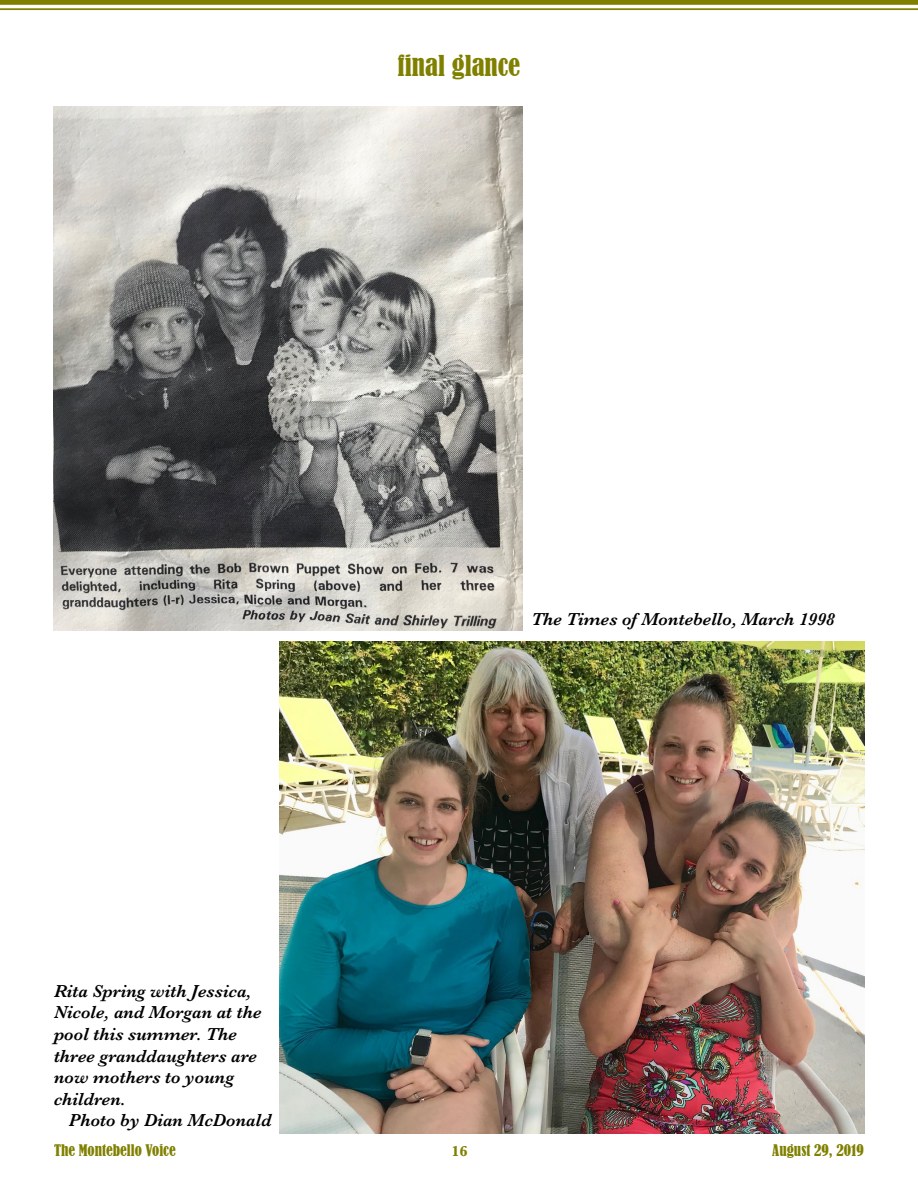
<style>
.page{position:relative;width:918px;height:1188px;background:#fff}
.page>*{position:absolute;margin:0;border:0;box-sizing:border-box;transform-origin:0 0}
.t1{font:condensed 27px "Bernard";color:#808000}
.t2{font:italic 600 18px/21.6px "Baskerville";color:#000}
.t3{font:condensed 15px "Bernard";color:#808000}
.t4{font:700 15px "Baskerville";color:#808000}
</style>
<div class="page">
<div style="left:0;top:0;width:918px;height:5px;background:#808000"></div>
<hr style="left:0;top:8px;width:918px;height:2px;background:#808000">
<img style="left:54px;top:107px;width:469px;height:524px">
<img style="left:280px;top:642px;width:584px;height:492px">
<h1 class="t1" style="left:398px;top:50px;width:124px">final glance</h1>
<p class="t2" style="left:54px;top:980px;width:209px">Rita Spring with Jessica,<br>Nicole, and Morgan at the pool this summer. The three granddaughters are now mothers to young children.</p>
<p class="t2" style="left:69px;top:1110px;width:205px">Photo by Dian McDonald</p>
<p class="t2" style="left:531px;top:608px;width:305px">The Times of Montebello, March 1998</p>
<p class="t3" style="left:54px;top:1141px;width:123px">The Montebello Voice</p>
<p class="t4" style="left:452px;top:1140px;width:18px">16</p>
<p class="t3" style="left:772px;top:1141px;width:93px">August 29, 2019</p>
</div>
